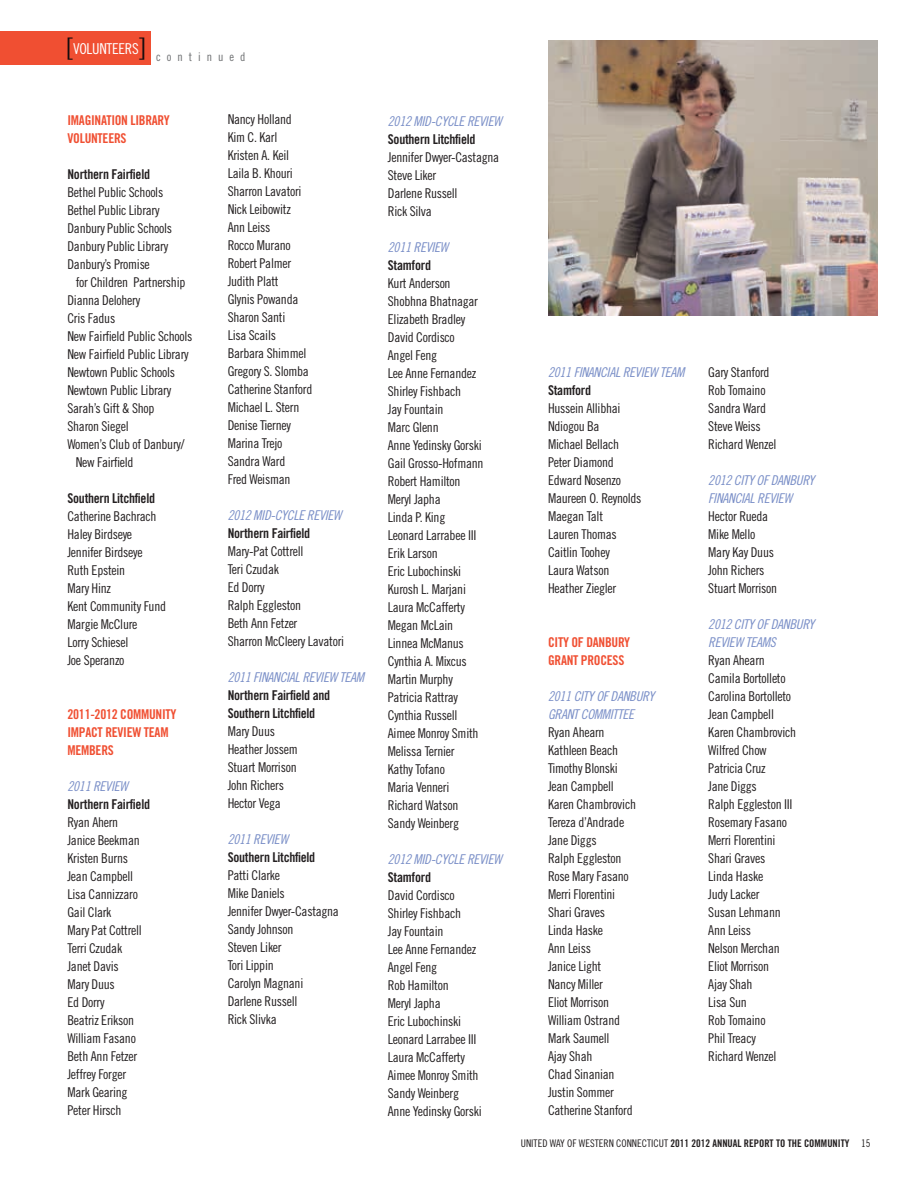
<style>
.page{position:relative;width:918px;height:1188px;background:#fff}
.page>*{position:absolute;margin:0;border:0;box-sizing:border-box;transform-origin:0 0}
.t1{font:15px "Trade Gothic Cond Eighteen";letter-spacing:-.02em;color:#fff}
.t2{font:13.5px/18px "Trade Gothic Cond Eighteen";letter-spacing:-.02em;color:#231f20}
.t3{font:13.5px/18px "Trade Gothic Cond Eighteen Obl";letter-spacing:-.02em;color:#798ec7}
.t4{font:13.5px/18px "Trade Gothic Bold Cond Twenty";letter-spacing:-.02em;color:#231f20}
.t5{font:13.5px/18px "Trade Gothic Bold Cond Twenty";letter-spacing:-.02em;color:#f04f32}
.t6{font:12px "Trade Gothic Cond Eighteen";letter-spacing:.5em;color:#6d6f71}
.t7{font:10.5px "Trade Gothic Bold Cond Twenty";color:#231f20}
.s1{font-size:27px;color:#130c0e}
.s2{font-family:"Trade Gothic Cond Eighteen"}
</style>
<div class="page">
<div style="left:0;top:31px;width:150px;height:33px;background:#f04f32"></div>
<img style="left:548px;top:40px;width:330px;height:276px">
<p class="t1" style="left:66px;top:40px;width:81px"><span class="s1">[</span>VOLUNTEERS<span class="s1">]</span></p>
<p class="t6" style="left:156px;top:50px;width:91px">continued</p>
<p class="t5" style="left:68px;top:111px;width:104px">IMAGINATION LIBRARY<br>VOLUNTEERS</p>
<p class="t4" style="left:68px;top:165px;width:84px">Northern Fairfield</p>
<p class="t2" style="left:68px;top:183px;width:106px">Bethel Public Schools<br>Bethel Public Library<br>Danbury Public Schools<br>Danbury Public Library<br>Danbury’s Promise</p>
<p class="t2" style="left:76px;top:273px;width:111px">for Children Partnership</p>
<p class="t2" style="left:68px;top:291px;width:74px">Dianna Delohery</p>
<p class="t2" style="left:68px;top:309px;width:49px">Cris Fadus</p>
<p class="t2" style="left:68px;top:327px;width:126px">New Fairfield Public Schools</p>
<p class="t2" style="left:68px;top:345px;width:123px">New Fairfield Public Library</p>
<p class="t2" style="left:68px;top:363px;width:109px">Newtown Public Schools</p>
<p class="t2" style="left:68px;top:381px;width:105px">Newtown Public Library</p>
<p class="t2" style="left:68px;top:399px;width:89px">Sarah’s Gift &amp; Shop</p>
<p class="t2" style="left:68px;top:417px;width:63px">Sharon Siegel</p>
<p class="t2" style="left:68px;top:435px;width:119px">Women’s Club of Danbury/</p>
<p class="t2" style="left:76px;top:453px;width:59px">New Fairfield</p>
<p class="t4" style="left:68px;top:489px;width:89px">Southern Litchfield</p>
<p class="t2" style="left:68px;top:507px;width:100px">Catherine Bachrach<br>Haley Birdseye<br>Jennifer Birdseye<br>Ruth Epstein<br>Mary Hinz<br>Kent Community Fund<br>Margie McClure<br>Lorry Schiesel<br>Joe Speranzo</p>
<p class="t5" style="left:68px;top:705px;width:111px">2011-2012 COMMUNITY<br>IMPACT REVIEW TEAM<br>MEMBERS</p>
<p class="t3" style="left:68px;top:777px;width:39px">2011 REVIEW</p>
<p class="t4" style="left:68px;top:795px;width:84px">Northern Fairfield</p>
<p class="t2" style="left:68px;top:813px;width:76px">Ryan Ahern<br>Janice Beekman<br>Kristen Burns<br>Jean Campbell<br>Lisa Cannizzaro<br>Gail Clark<br>Mary Pat Cottrell<br>Terri Czudak<br>Janet Davis<br>Mary Duus<br>Ed Dorry<br>Beatriz Erikson<br>William Fasano<br>Beth Ann Fetzer<br>Jeffrey Forger<br>Mark Gearing<br>Peter Hirsch</p>
<p class="t2" style="left:228px;top:110px;width:86px">Nancy Holland<br>Kim C. Karl<br>Kristen A. Keil<br>Laila B. Khouri<br>Sharron Lavatori<br>Nick Leibowitz<br>Ann Leiss<br>Rocco Murano<br>Robert Palmer<br>Judith Platt<br>Glynis Powanda<br>Sharon Santi<br>Lisa Scails<br>Barbara Shimmel<br>Gregory S. Slomba<br>Catherine Stanford<br>Michael L. Stern<br>Denise Tierney<br>Marina Trejo<br>Sandra Ward<br>Fred Weisman</p>
<p class="t3" style="left:228px;top:506px;width:61px">2012 MID-CYCLE</p>
<p class="t3" style="left:307px;top:506px;width:14px">REVIEW</p>
<p class="t4" style="left:228px;top:524px;width:84px">Northern Fairfield</p>
<p class="t2" style="left:228px;top:542px;width:118px">Mary-Pat Cottrell<br>Teri Czudak<br>Ed Dorry<br>Ralph Eggleston<br>Beth Ann Fetzer<br>Sharron McCleery Lavatori</p>
<p class="t3" style="left:228px;top:668px;width:138px">2011 FINANCIAL REVIEW TEAM</p>
<p class="t4" style="left:228px;top:686px;width:104px">Northern Fairfield and<br>Southern Litchfield</p>
<p class="t2" style="left:228px;top:722px;width:71px">Mary Duus<br>Heather Jossem<br>Stuart Morrison<br>John Richers<br>Hector Vega</p>
<p class="t3" style="left:228px;top:830px;width:39px">2011 REVIEW</p>
<p class="t4" style="left:228px;top:848px;width:89px">Southern Litchfield</p>
<p class="t2" style="left:228px;top:866px;width:113px">Patti Clarke<br>Mike Daniels<br>Jennifer Dwyer-Castagna<br>Sandy Johnson<br>Steven Liker<br>Tori Lippin<br>Carolyn Magnani<br>Darlene Russell<br>Rick Slivka</p>
<p class="t3" style="left:388px;top:112px;width:93px">2012 MID-CYCLE REVIEW</p>
<p class="t4" style="left:388px;top:130px;width:89px">Southern Litchfield</p>
<p class="t2" style="left:388px;top:148px;width:113px">Jennifer Dwyer-Castagna<br>Steve Liker<br>Darlene Russell<br>Rick Silva</p>
<p class="t3" style="left:388px;top:238px;width:39px">2011 REVIEW</p>
<p class="t4" style="left:388px;top:256px;width:45px">Stamford</p>
<p class="t2" style="left:388px;top:274px;width:97px">Kurt Anderson<br>Shobhna Bhatnagar<br>Elizabeth Bradley<br>David Cordisco<br>Angel Feng<br>Lee Anne Fernandez<br>Shirley Fishbach<br>Jay Fountain<br>Marc Glenn<br>Anne Yedinsky Gorski<br>Gail Grosso-Hofmann<br>Robert Hamilton<br>Meryl Japha<br>Linda P. King<br>Leonard Larrabee III<br>Erik Larson<br>Eric Lubochinski<br>Kurosh L. Marjani<br>Laura McCafferty<br>Megan McLain<br>Linnea McManus<br>Cynthia A. Mixcus<br>Martin Murphy<br>Patricia Rattray<br>Cynthia Russell<br>Aimee Monroy Smith<br>Melissa Ternier<br>Kathy Tofano<br>Maria Venneri<br>Richard Watson<br>Sandy Weinberg</p>
<p class="t3" style="left:388px;top:850px;width:93px">2012 MID-CYCLE REVIEW</p>
<p class="t4" style="left:388px;top:868px;width:45px">Stamford</p>
<p class="t2" style="left:388px;top:886px;width:95px">David Cordisco<br>Shirley Fishbach<br>Jay Fountain<br>Lee Anne Fernandez<br>Angel Feng<br>Rob Hamilton<br>Meryl Japha<br>Eric Lubochinski<br>Leonard Larrabee III<br>Laura McCafferty<br>Aimee Monroy Smith<br>Sandy Weinberg<br>Anne Yedinsky Gorski</p>
<p class="t3" style="left:548px;top:363px;width:37px">2011 FINANCIAL</p>
<p class="t3" style="left:623px;top:363px;width:7px">REVIEW</p>
<p class="t3" style="left:660px;top:363px;width:8px">TEAM</p>
<p class="t4" style="left:548px;top:382px;width:45px">Stamford</p>
<p class="t2" style="left:548px;top:399px;width:95px">Hussein Allibhai<br>Ndiogou Ba<br>Michael Bellach<br>Peter Diamond<br>Edward Nosenzo<br>Maureen O. Reynolds<br>Maegan Talt<br>Lauren Thomas<br>Caitlin Toohey<br>Laura Watson<br>Heather Ziegler</p>
<p class="t5" style="left:548px;top:633px;width:52px">City of Danbury<br>Grant</p>
<p class="t5" style="left:581px;top:651px;width:14px">Process</p>
<p class="t3" style="left:548px;top:687px;width:32px">2011 CITY</p>
<p class="t3" style="left:596px;top:687px;width:60px">OF DANBURY</p>
<p class="t3" style="left:548px;top:705px;width:14px">GRANT</p>
<p class="t3" style="left:581px;top:705px;width:7px">COMMITTEE</p>
<p class="t2" style="left:548px;top:723px;width:89px">Ryan Ahearn<br>Kathleen Beach<br>Timothy Blonski<br>Jean Campbell<br>Karen Chambrovich<br>Tereza d’Andrade<br>Jane Diggs<br>Ralph Eggleston<br>Rose Mary Fasano<br>Merri Florentini<br>Shari Graves<br>Linda Haske<br>Ann Leiss<br>Janice Light<br>Nancy Miller<br>Eliot Morrison<br>William Ostrand<br>Mark Saumell<br>Ajay Shah<br>Chad Sinanian<br>Justin Sommer<br>Catherine Stanford</p>
<p class="t2" style="left:708px;top:363px;width:70px">Gary Stanford<br>Rob Tomaino<br>Sandra Ward<br>Steve Weiss<br>Richard Wenzel</p>
<p class="t3" style="left:708px;top:471px;width:77px">2012 CITY OF DANBURY<br>FINANCIAL</p>
<p class="t3" style="left:757px;top:489px;width:14px">REVIEW</p>
<p class="t2" style="left:708px;top:507px;width:70px">Hector Rueda<br>Mike Mello<br>Mary Kay Duus<br>John Richers<br>Stuart Morrison</p>
<p class="t3" style="left:708px;top:615px;width:32px">2012 CITY</p>
<p class="t3" style="left:708px;top:615px;width:70px;text-align:right">OF DANBURY<br>REVIEW TEAMS</p>
<p class="t2" style="left:708px;top:651px;width:89px">Ryan Ahearn<br>Camila Bortolleto<br>Carolina Bortolleto<br>Jean Campbell<br>Karen Chambrovich<br>Wilfred Chow<br>Patricia Cruz<br>Jane Diggs<br>Ralph Eggleston III<br>Rosemary Fasano<br>Merri Florentini<br>Shari Graves<br>Linda Haske<br>Judy Lacker<br>Susan Lehmann<br>Ann Leiss<br>Nelson Merchan<br>Eliot Morrison<br>Ajay Shah<br>Lisa Sun<br>Rob Tomaino<br>Phil Treacy<br>Richard Wenzel</p>
<p class="t7" style="left:521px;top:1136px;width:351px"><span class="s2">UNITED WAY OF WESTERN CONNECTICUT</span> 2011 2012 ANNUAL REPORT TO THE COMMUNITY <span class="s2">15</span></p>
</div>
